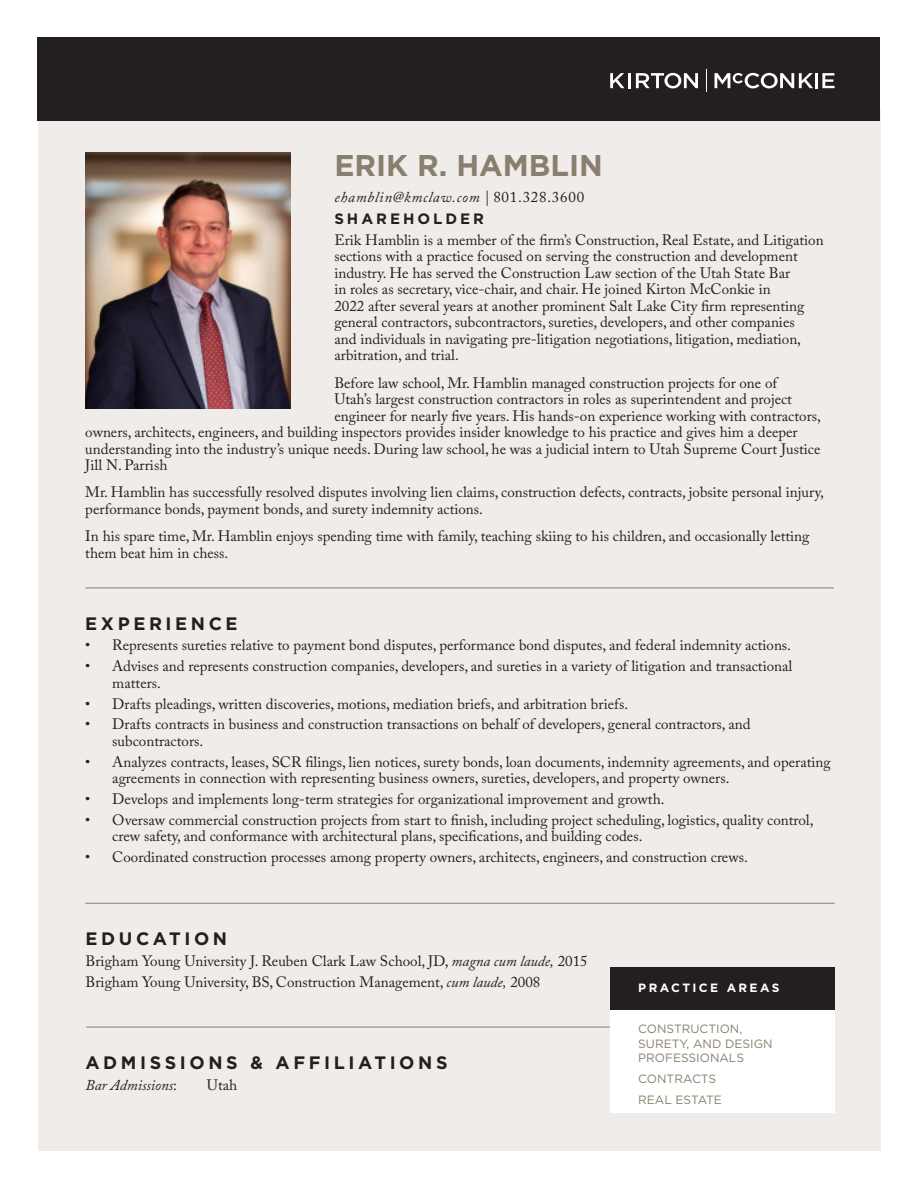
<style>
.page{position:relative;width:918px;height:1188px;background:#fff}
.page>*{position:absolute;margin:0;border:0;box-sizing:border-box;transform-origin:0 0}
.Name_Header{font:700 30px "Gotham";color:#887f6f}
.Section_Header{font:700 18px "Gotham";letter-spacing:.2em;color:#231f20}
.INTRODUCTORY_Paragraph{font:15px/16.5px "Adobe Caslon Pro";color:#231f20}
.Body_Paragraphs{font:15px "Adobe Caslon Pro";color:#231f20}
.Contact_Info{font:italic 15px "Adobe Caslon Pro";letter-spacing:.05em;color:#231f20}
.Body_Paragraphs-2{font:italic 15px "Adobe Caslon Pro";color:#231f20}
.Position_Title_Header{font:700 15px "Gotham";letter-spacing:.2em;color:#231f20}
.CallOUT_Small_Caps{font:12px/14.4px "Gotham";color:#887f6f}
.CallOUT_Large_Caps{font:700 12px "Gotham";letter-spacing:.2em;color:#fff}
.s1{font-style:normal}
.s2{font-style:italic}
</style>
<div class="page">
<div style="left:38px;top:110px;width:842px;height:1040px;background:#efece9"></div>
<div style="left:38px;top:38px;width:842px;height:83px;background:#231f20"></div>
<svg style="left:610px;top:73px;width:15px;height:15px"></svg>
<svg style="left:636px;top:73px;width:62px;height:15px"></svg>
<hr style="left:815px;top:73px;width:3px;height:15px;background:#fff">
<svg style="left:822px;top:73px;width:13px;height:15px"></svg>
<hr style="left:628px;top:73px;width:3px;height:15px;background:#fff">
<svg style="left:715px;top:73px;width:98px;height:15px"></svg>
<svg style="left:706px;top:69px;width:1px;height:23px"></svg>
<hr style="left:86px;top:1027px;width:748px;height:1px;background:#887f6f">
<hr style="left:85px;top:903px;width:750px;height:1px;background:#887f6f">
<hr style="left:85px;top:588px;width:749px;height:1px;background:#887f6f">
<img style="left:85px;top:152px;width:206px;height:257px">
<div style="left:610px;top:967px;width:225px;height:145px;background:#fff"></div>
<div style="left:610px;top:967px;width:225px;height:43px;background:#231f20"></div>
<p class="Name_Header" style="left:334px;top:146px;width:270px">ERIK R. HAMBLIN</p>
<p class="Contact_Info" style="left:334px;top:188px;width:251px">ehamblin@kmclaw.com | <span class="s1">801.328.3600</span></p>
<p class="Position_Title_Header" style="left:334px;top:209px;width:151px">SHAREHOLDER</p>
<p class="INTRODUCTORY_Paragraph" style="left:334px;top:231px;width:491px">Erik Hamblin is a member of the firm’s Construction, Real Estate, and Litigation sections with a practice focused on serving the construction and development industry. He has served the Construction Law section of the Utah State Bar<br>in roles as secretary, vice-chair, and chair. He joined Kirton McConkie in<br>2022 after several years at another prominent Salt Lake City firm representing general contractors, subcontractors, sureties, developers, and other companies<br>and individuals in navigating pre-litigation negotiations, litigation, mediation, arbitration, and trial.</p>
<p class="INTRODUCTORY_Paragraph" style="left:334px;top:374px;width:444px">Before law school, Mr. Hamblin managed construction projects for one of</p>
<p class="INTRODUCTORY_Paragraph" style="left:334px;top:391px;width:459px">Utah’s largest construction contractors in roles as superintendent and project</p>
<p class="INTRODUCTORY_Paragraph" style="left:334px;top:407px;width:488px">engineer for nearly five years. His hands-on experience working with contractors,</p>
<p class="INTRODUCTORY_Paragraph" style="left:85px;top:424px;width:714px">owners, architects, engineers, and building inspectors provides insider knowledge to his practice and gives him a deeper</p>
<p class="INTRODUCTORY_Paragraph" style="left:85px;top:440px;width:737px">understanding into the industry’s unique needs. During law school, he was a judicial intern to Utah Supreme Court Justice</p>
<p class="INTRODUCTORY_Paragraph" style="left:85px;top:457px;width:84px">Jill N. Parrish</p>
<p class="INTRODUCTORY_Paragraph" style="left:85px;top:484px;width:740px">Mr. Hamblin has successfully resolved disputes involving lien claims, construction defects, contracts, jobsite personal injury, performance bonds, payment bonds, and surety indemnity actions.</p>
<p class="INTRODUCTORY_Paragraph" style="left:85px;top:528px;width:726px">In his spare time, Mr. Hamblin enjoys spending time with family, teaching skiing to his children, and occasionally letting them beat him in chess.</p>
<p class="Section_Header" style="left:85px;top:611px;width:154px">EXPERIENCE</p>
<p class="INTRODUCTORY_Paragraph" style="left:85px;top:637px;width:707px">• Represents sureties relative to payment bond disputes, performance bond disputes, and federal indemnity actions.</p>
<p class="INTRODUCTORY_Paragraph" style="left:112px;top:658px;width:681px;text-indent:-27px">• Advises and represents construction companies, developers, and sureties in a variety of litigation and transactional matters.</p>
<p class="INTRODUCTORY_Paragraph" style="left:85px;top:695px;width:544px">• Drafts pleadings, written discoveries, motions, mediation briefs, and arbitration briefs.</p>
<p class="INTRODUCTORY_Paragraph" style="left:112px;top:716px;width:640px;text-indent:-27px">• Drafts contracts in business and construction transactions on behalf of developers, general contractors, and subcontractors.</p>
<p class="INTRODUCTORY_Paragraph" style="left:112px;top:753px;width:720px;text-indent:-27px">• Analyzes contracts, leases, SCR filings, lien notices, surety bonds, loan documents, indemnity agreements, and operating agreements in connection with representing business owners, sureties, developers, and property owners.</p>
<p class="INTRODUCTORY_Paragraph" style="left:85px;top:791px;width:581px">• Develops and implements long-term strategies for organizational improvement and growth.</p>
<p class="INTRODUCTORY_Paragraph" style="left:112px;top:811px;width:703px;text-indent:-27px">• Oversaw commercial construction projects from start to finish, including project scheduling, logistics, quality control, crew safety, and conformance with architectural plans, specifications, and building codes.</p>
<p class="INTRODUCTORY_Paragraph" style="left:85px;top:849px;width:664px">• Coordinated construction processes among property owners, architects, engineers, and construction crews.</p>
<p class="Section_Header" style="left:85px;top:927px;width:143px">EDUCATION</p>
<p class="Body_Paragraphs" style="left:85px;top:952px;width:504px">Brigham Young University J. Reuben Clark Law School, JD, <span class="s2">magna cum laude,</span> 2015</p>
<p class="Body_Paragraphs" style="left:85px;top:973px;width:456px">Brigham Young University, BS, Construction Management, <span class="s2">cum laude,</span> 2008</p>
<p class="Section_Header" style="left:85px;top:1051px;width:364px">ADMISSIONS &amp; AFFILIATIONS</p>
<p class="Body_Paragraphs-2" style="left:85px;top:1076px;width:93px">Bar Admissions<span class="s1">:</span></p>
<p class="Body_Paragraphs" style="left:207px;top:1076px;width:32px">Utah</p>
<p class="CallOUT_Large_Caps" style="left:638px;top:980px;width:143px">PRACTICE AREAS</p>
<p class="CallOUT_Small_Caps" style="left:638px;top:1021px;width:136px">CONSTRUCTION,<br>SURETY, AND DESIGN<br>PROFESSIONALS</p>
<p class="CallOUT_Small_Caps" style="left:638px;top:1071px;width:79px">CONTRACTS</p>
<p class="CallOUT_Small_Caps" style="left:638px;top:1093px;width:85px">REAL ESTATE</p>
</div>
